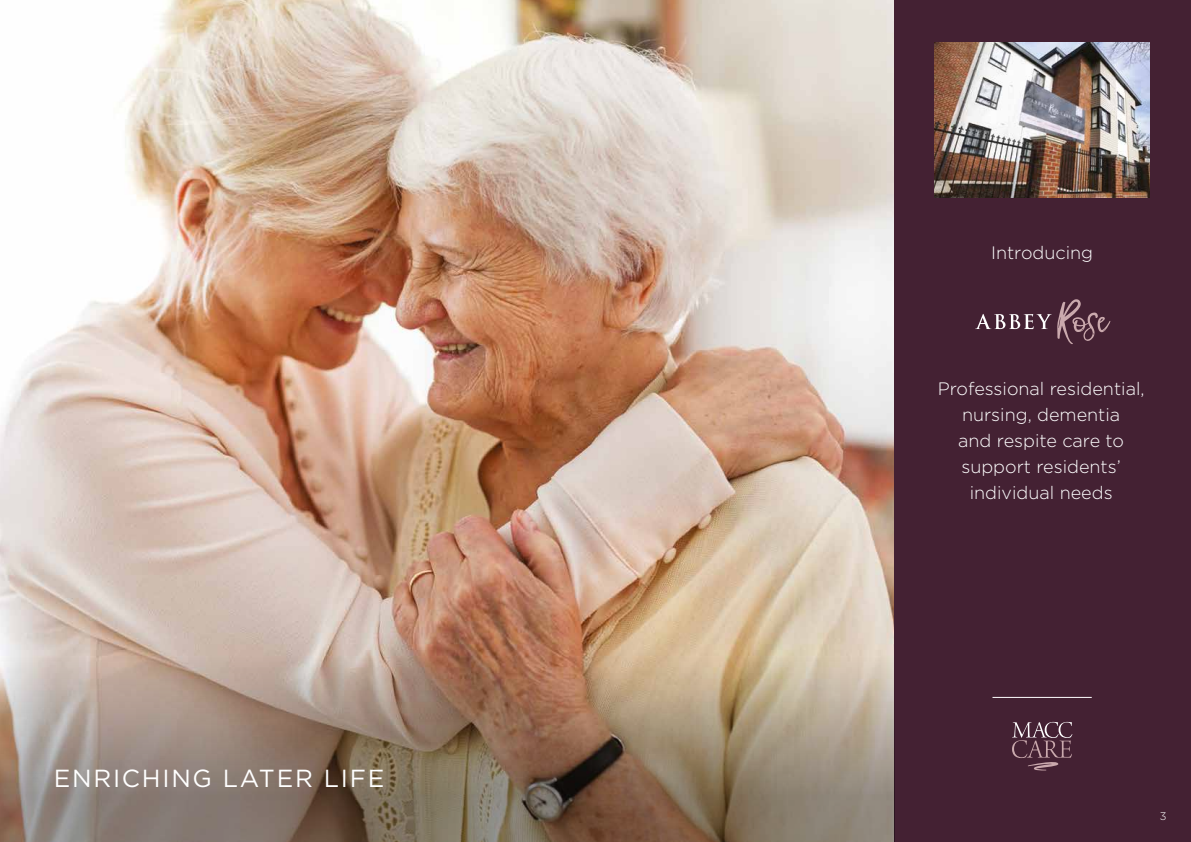
<style>
.page{position:relative;width:1191px;height:842px;background:#fff}
.page>*{position:absolute;margin:0;border:0;box-sizing:border-box;transform-origin:0 0}
.t1{font:24.7px "Gotham";letter-spacing:.07em;color:#fff}
.t2{font:300 18px/26px "Gotham";color:#fff;text-align:center}
.t3{font:300 11px "Gotham";color:#fff}
</style>
<div class="page">
<img style="left:0;top:0;width:894px;height:629px">
<div style="left:894px;top:0;width:297px;height:842px;background:#442133"></div>
<img style="left:0;top:629px;width:894px;height:213px">
<hr style="left:992px;top:697px;width:99px;height:1px;background:#fff">
<svg style="left:1012px;top:722px;width:60px;height:49px"></svg>
<img style="left:934px;top:43px;width:215px;height:155px">
<svg style="left:1057px;top:299px;width:53px;height:45px"></svg>
<svg style="left:975px;top:314px;width:76px;height:15px"></svg>
<h1 class="t1" style="left:54px;top:763px;width:332px">ENRICHING LATER LIFE</h1>
<p class="t2" style="left:991px;top:240px;width:104px">Introducing</p>
<p class="t2" style="left:937px;top:375px;width:208px">Professional residential, nursing, dementia<br>and respite care to support residents’ individual needs</p>
<p class="t3" style="left:1160px;top:809px;width:8px">3</p>
</div>
